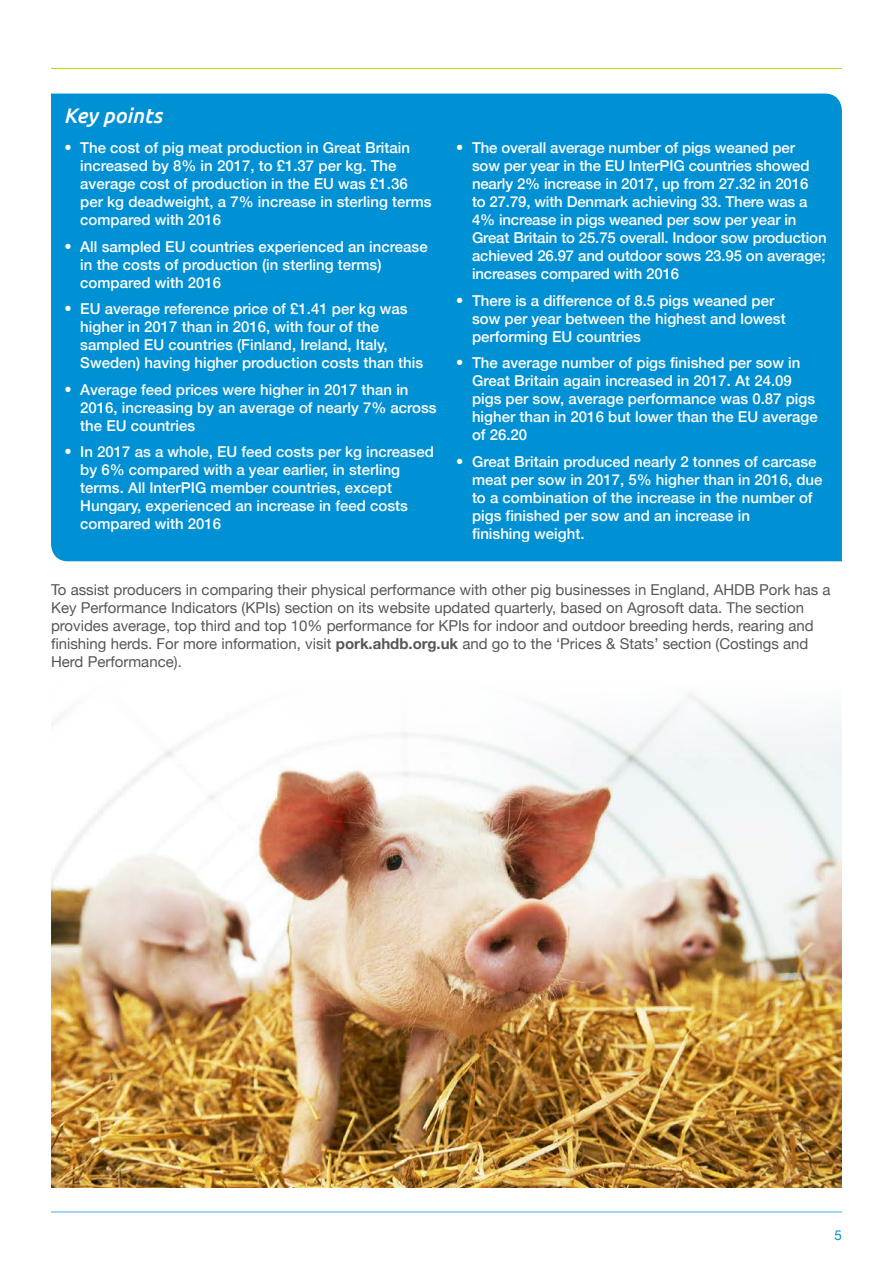
<style>
.page{position:relative;width:893px;height:1263px;background:#fff}
.page>*{position:absolute;margin:0;border:0;box-sizing:border-box;transform-origin:0 0}
.PULLOUT_HEADING{font:italic 500 21px "Ubuntu";color:#fff}
.t1{font:500 15px/18px "Helvetica Neue";color:#fff}
.BLUE_BULLETS{font:15px/18px "Helvetica Neue";color:#575756}
.t2{font:13.5px "Helvetica Neue";color:#0090d4}
.s1{font-weight:700;font-size:24px}
.s2{font-weight:700}
</style>
<div class="page">
<div style="left:51px;top:94px;width:791px;height:467px;background:#0090d4"></div>
<img style="left:51px;top:693px;width:791px;height:495px">
<hr style="left:51px;top:1211px;width:791px;height:1px;background:#0090d4">
<hr style="left:51px;top:68px;width:791px;height:1px;background:#c8d300">
<p class="PULLOUT_HEADING" style="left:64px;top:102px;width:100px">Key points</p>
<p class="t1" style="left:80px;top:138px;width:353px;text-indent:-16px"><span class="s1">•</span> The cost of pig meat production in Great Britain increased by 8% in 2017, to £1.37 per kg. The average cost of production in the EU was £1.36 per kg deadweight, a 7% increase in sterling terms compared with 2016</p>
<p class="t1" style="left:80px;top:236px;width:349px;text-indent:-16px"><span class="s1">•</span> All sampled EU countries experienced an increase in the costs of production (in sterling terms) compared with 2016</p>
<p class="t1" style="left:80px;top:299px;width:344px;text-indent:-16px"><span class="s1">•</span> EU average reference price of £1.41 per kg was higher in 2017 than in 2016, with four of the sampled EU countries (Finland, Ireland, Italy, Sweden) having higher production costs than this</p>
<p class="t1" style="left:80px;top:379px;width:358px;text-indent:-16px"><span class="s1">•</span> Average feed prices were higher in 2017 than in<br>2016, increasing by an average of nearly 7% across the EU countries</p>
<p class="t1" style="left:80px;top:442px;width:355px;text-indent:-16px"><span class="s1">•</span> In 2017 as a whole, EU feed costs per kg increased by 6% compared with a year earlier, in sterling terms. All InterPIG member countries, except Hungary, experienced an increase in feed costs compared with 2016</p>
<p class="t1" style="left:472px;top:138px;width:356px;text-indent:-16px"><span class="s1">•</span> The overall average number of pigs weaned per sow per year in the EU InterPIG countries showed nearly 2% increase in 2017, up from 27.32 in 2016<br>to 27.79, with Denmark achieving 33. There was a 4% increase in pigs weaned per sow per year in Great Britain to 25.75 overall. Indoor sow production achieved 26.97 and outdoor sows 23.95 on average; increases compared with 2016</p>
<p class="t1" style="left:472px;top:290px;width:315px;text-indent:-16px"><span class="s1">•</span> There is a difference of 8.5 pigs weaned per sow per year between the highest and lowest performing EU countries</p>
<p class="t1" style="left:472px;top:353px;width:347px;text-indent:-16px"><span class="s1">•</span> The average number of pigs finished per sow in Great Britain again increased in 2017. At 24.09 pigs per sow, average performance was 0.87 pigs higher than in 2016 but lower than the EU average of 26.20</p>
<p class="t1" style="left:472px;top:451px;width:352px;text-indent:-16px"><span class="s1">•</span> Great Britain produced nearly 2 tonnes of carcase meat per sow in 2017, 5% higher than in 2016, due to a combination of the increase in the number of pigs finished per sow and an increase in<br>finishing weight.</p>
<p class="BLUE_BULLETS" style="left:51px;top:581px;width:781px">To assist producers in comparing their physical performance with other pig businesses in England, AHDB Pork has a Key Performance Indicators (KPIs) section on its website updated quarterly, based on Agrosoft data. The section provides average, top third and top 10% performance for KPIs for indoor and outdoor breeding herds, rearing and finishing herds. For more information, visit <span class="s2">pork.ahdb.org.uk</span> and go to the ‘Prices &amp; Stats’ section (Costings and Herd Performance).</p>
<p class="t2" style="left:834px;top:1225px;width:9px">5</p>
</div>
